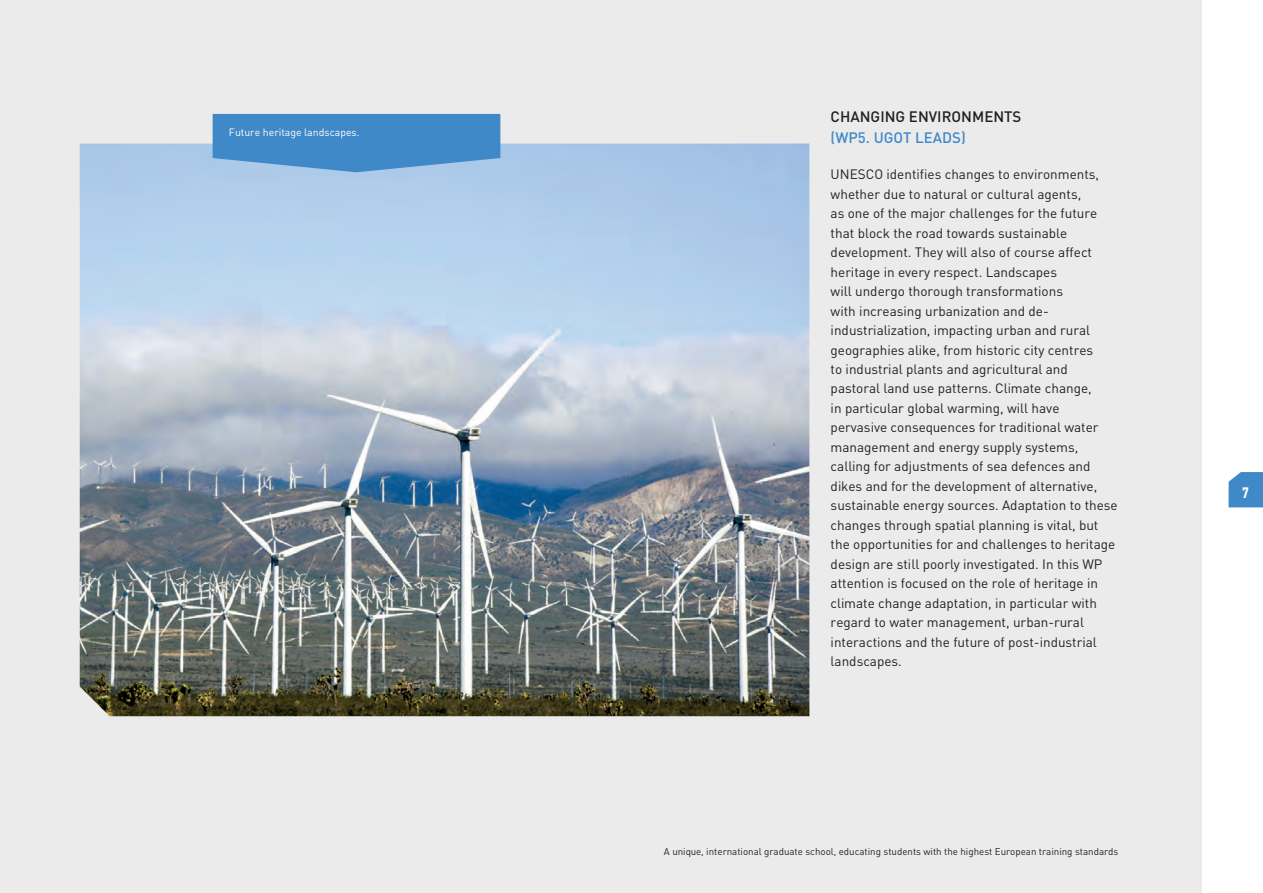
<style>
.page{position:relative;width:1263px;height:893px;background:#fff}
.page>*{position:absolute;margin:0;border:0;box-sizing:border-box;transform-origin:0 0}
.SubKoppen{font:500 15px "DIN Pro";color:#231f20}
.SubKoppen-2{font:500 15px "DIN Pro";color:#3f89c8}
.t1{font:900 condensed 15px "DIN Pro";color:#fff}
.Platte_tekst{font:13.5px/19.5px "DIN Pro";color:#231f20}
.Figuurbijschriften{font:10.5px "DIN Pro";color:#fff}
.t2{font:9.75px "DIN Pro";color:#231f20}
</style>
<div class="page">
<div style="left:0;top:0;width:1202px;height:893px;background:#ebebec"></div>
<svg style="left:1228px;top:472px;width:35px;height:35px"></svg>
<img style="left:80px;top:144px;width:729px;height:572px">
<svg style="left:213px;top:114px;width:287px;height:58px;background:#4b90cb"></svg>
<p class="Figuurbijschriften" style="left:229px;top:124px;width:132px">Future heritage landscapes.</p>
<p class="SubKoppen" style="left:831px;top:104px;width:192px">CHANGING ENVIRONMENTS</p>
<p class="SubKoppen-2" style="left:831px;top:125px;width:137px">(WP5. UGOT LEADS)</p>
<p class="Platte_tekst" style="left:831px;top:163px;width:289px">UNESCO identifies changes to environments, whether due to natural or cultural agents,<br>as one of the major challenges for the future that block the road towards sustainable development. They will also of course affect heritage in every respect. Landscapes<br>will undergo thorough transformations<br>with increasing urbanization and de&shy;industrialization, impacting urban and rural geographies alike, from historic city centres<br>to industrial plants and agricultural and pastoral land use patterns. Climate change,<br>in particular global warming, will have pervasive consequences for traditional water management and energy supply systems, calling for adjustments of sea defences and dikes and for the development of alternative, sustainable energy sources. Adaptation to these changes through spatial planning is vital, but the opportunities for and challenges to heritage design are still poorly investigated. In this WP attention is focused on the role of heritage in climate change adaptation, in particular with regard to water management, urban-rural interactions and the future of post-industrial landscapes.</p>
<p class="t2" style="left:664px;top:843px;width:456px">A unique, international graduate school, educating students with the highest European training standards</p>
<p class="t1" style="left:1242px;top:481px;width:8px">7</p>
</div>
